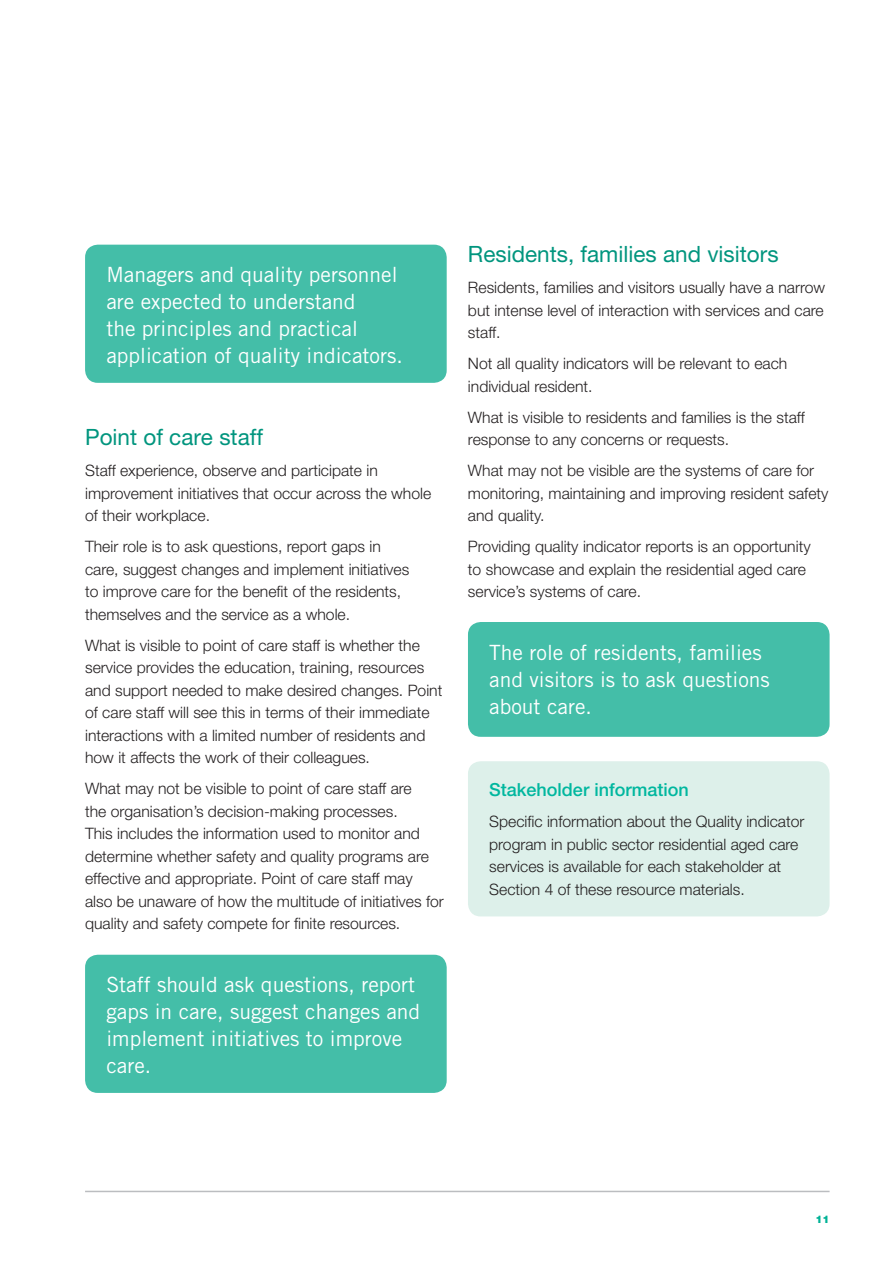
<style>
.page{position:relative;width:893px;height:1263px;background:#fff}
.page>*{position:absolute;margin:0;border:0;box-sizing:border-box;transform-origin:0 0}
.t1{font:22.5px "Helvetica Neue LT";color:#00957e}
.t2{font:21px/27px "Trade Gothic LT";color:#fff}
.t3{font:500 18px "Helvetica Neue LT";color:#00b79f}
.t4{font:300 15.75px/22.5px "Helvetica Neue LT";color:#231f20}
.t5{font:900 10.5px "Helvetica Neue LT";color:#00b296}
</style>
<div class="page">
<hr style="left:85px;top:1191px;width:744px;height:1px;background:#bbbdc0">
<div style="left:468px;top:761px;width:361px;height:155px;background:#ddf0ea;border-radius:13px"></div>
<div style="left:468px;top:622px;width:361px;height:115px;background:#44bea8;border-radius:13px"></div>
<div style="left:85px;top:955px;width:361px;height:138px;background:#44bea8;border-radius:13px"></div>
<div style="left:85px;top:245px;width:361px;height:138px;background:#44bea8;border-radius:13px"></div>
<h2 class="t2" style="left:106px;top:264px;width:298px">Managers and quality personnel are expected to understand<br>the principles and practical application of quality indicators.</h2>
<h1 class="t1" style="left:85px;top:429px;width:179px">Point of care staff</h1>
<p class="t4" style="left:85px;top:461px;width:348px">Staff experience, observe and participate in improvement initiatives that occur across the whole of their workplace.</p>
<p class="t4" style="left:85px;top:537px;width:326px">Their role is to ask questions, report gaps in care, suggest changes and implement initiatives to improve care for the benefit of the residents, themselves and the service as a whole.</p>
<p class="t4" style="left:85px;top:636px;width:359px">What is visible to point of care staff is whether the service provides the education, training, resources and support needed to make desired changes. Point of care staff will see this in terms of their immediate interactions with a limited number of residents and how it affects the work of their colleagues.</p>
<p class="t4" style="left:85px;top:779px;width:360px">What may not be visible to point of care staff are<br>the organisation’s decision-making processes.<br>This includes the information used to monitor and determine whether safety and quality programs are effective and appropriate. Point of care staff may also be unaware of how the multitude of initiatives for quality and safety compete for finite resources.</p>
<h2 class="t2" style="left:106px;top:974px;width:315px">Staff should ask questions, report gaps in care, suggest changes and implement initiatives to improve care.</h2>
<h1 class="t1" style="left:468px;top:246px;width:312px">Residents, families and visitors</h1>
<p class="t4" style="left:468px;top:278px;width:359px;text-align:justify">Residents, families and visitors usually have a narrow but intense level of interaction with services and care staff.</p>
<p class="t4" style="left:468px;top:354px;width:321px">Not all quality indicators will be relevant to each individual resident.</p>
<p class="t4" style="left:468px;top:408px;width:338px">What is visible to residents and families is the staff response to any concerns or requests.</p>
<p class="t4" style="left:468px;top:461px;width:362px">What may not be visible are the systems of care for monitoring, maintaining and improving resident safety and quality.</p>
<p class="t4" style="left:468px;top:537px;width:344px">Providing quality indicator reports is an opportunity to showcase and explain the residential aged care service’s systems of care.</p>
<h2 class="t2" style="left:489px;top:642px;width:282px">The role of residents, families and visitors is to ask questions about care.</h2>
<p class="t3" style="left:489px;top:784px;width:201px">Stakeholder information</p>
<p class="t4" style="left:489px;top:812px;width:317px">Specific information about the Quality indicator program in public sector residential aged care services is available for each stakeholder at Section 4 of these resource materials.</p>
<p class="t5" style="left:815px;top:1215px;width:16px">11</p>
</div>
